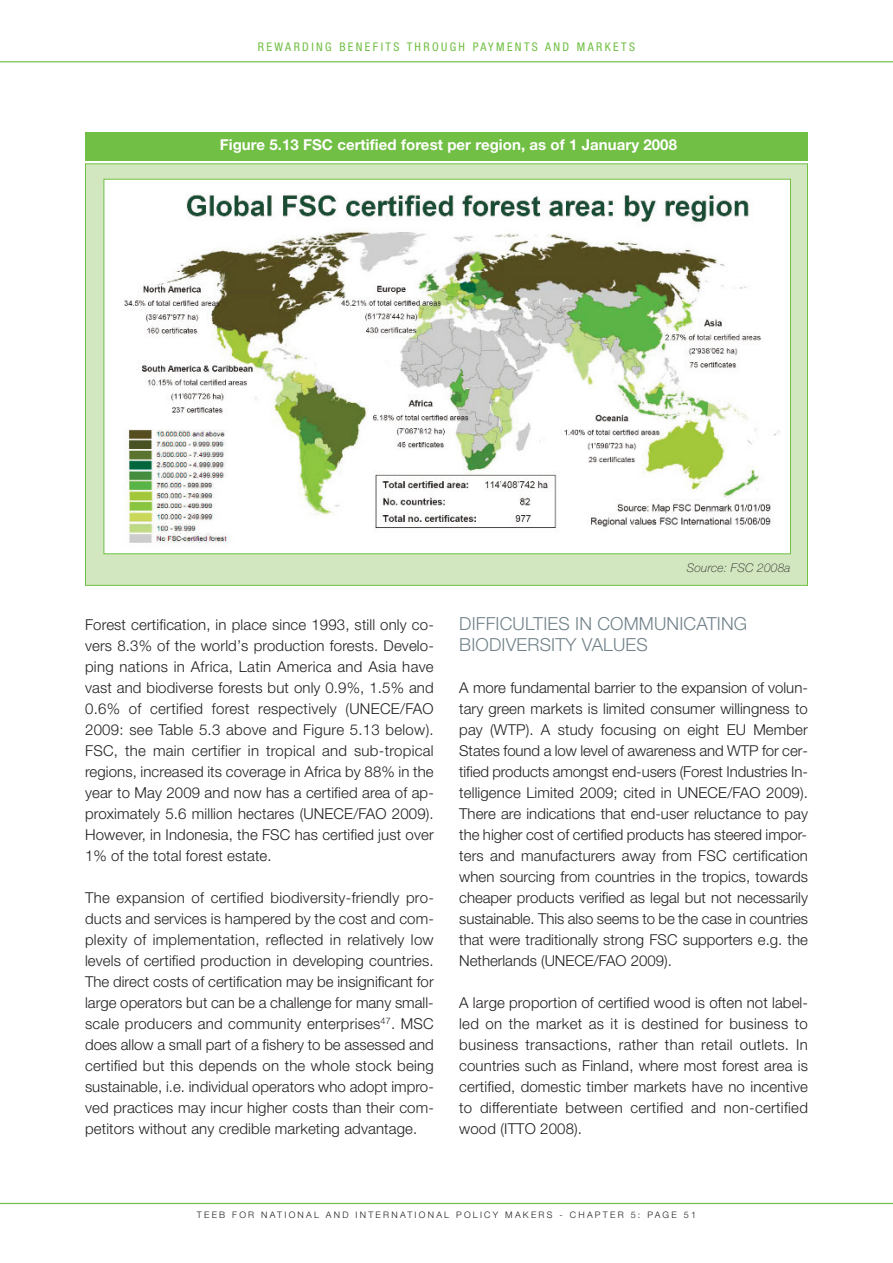
<style>
.page{position:relative;width:893px;height:1263px;background:#fff}
.page>*{position:absolute;margin:0;border:0;box-sizing:border-box;transform-origin:0 0}
.t1{font:300 18px/21px "Helvetica Neue";letter-spacing:.01em;color:#71828a}
.t2{font:300 15px/21px "Helvetica Neue";letter-spacing:.01em;color:#231f20;text-align:justify}
.t3{font:700 15px "Helvetica Neue";letter-spacing:.005em;color:#fff}
.t4{font:condensed 12px "Helvetica Neue";letter-spacing:.2em;color:#71bf44}
.t5{font:italic 100 12px "Helvetica Neue";letter-spacing:.015em;color:#231f20}
.t6{font:300 9px "Helvetica Neue";letter-spacing:.25em;color:#231f20}
</style>
<div class="page">
<hr style="left:0;top:61px;width:893px;height:1px;background:#71bf44">
<hr style="left:0;top:1203px;width:893px;height:1px;background:#71bf44">
<svg style="left:86px;top:164px;width:721px;height:421px;background:#d2e7c1"></svg>
<div style="left:85px;top:132px;width:723px;height:28px;background:#71bf44"></div>
<img style="left:105px;top:181px;width:684px;height:366px">
<p class="t4" style="left:258px;top:43px;width:379px">REWARDING BENEFITS THROUGH PAYMENTS AND MARKETS</p>
<p class="t3" style="left:220px;top:139px;width:459px">Figure 5.13 FSC certified forest per region, as of 1 January 2008</p>
<p class="t5" style="left:687px;top:564px;width:105px">Source: FSC 2008a</p>
<p class="t2" style="left:85px;top:616px;width:350px">Forest certification, in place since 1993, still only co&shy;vers 8.3% of the world’s production forests. Develo&shy;ping nations in Africa, Latin America and Asia have vast and biodiverse forests but only 0.9%, 1.5% and 0.6% of certified forest respectively (UNECE/FAO 2009: see Table 5.3 above and Figure 5.13 below).<br>FSC, the main certifier in tropical and sub-tropical regions, increased its coverage in Africa by 88% in the year to May 2009 and now has a certified area of ap&shy;proximately 5.6 million hectares (UNECE/FAO 2009).<br>However, in Indonesia, the FSC has certified just over 1% of the total forest estate.</p>
<p class="t2" style="left:85px;top:889px;width:350px">The expansion of certified biodiversity-friendly pro&shy;ducts and services is hampered by the cost and com&shy;plexity of implementation, reflected in relatively low levels of certified production in developing countries.<br>The direct costs of certification may be insignificant for large operators but can be a challenge for many small&shy;scale producers and community enterprises<sup>47</sup>. MSC does allow a small part of a fishery to be assessed and certified but this depends on the whole stock being sustainable, i.e. individual operators who adopt impro&shy;ved practices may incur higher costs than their com&shy;petitors without any credible marketing advantage.</p>
<p class="t1" style="left:459px;top:615px;width:289px">DIFFICULTIES IN COMMUNICATING<br>BIODIVERSITY VALUES</p>
<p class="t2" style="left:459px;top:679px;width:350px">A more fundamental barrier to the expansion of volun&shy;tary green markets is limited consumer willingness to pay (WTP). A study focusing on eight EU Member States found a low level of awareness and WTP for cer&shy;tified products amongst end-users (Forest Industries In&shy;telligence Limited 2009; cited in UNECE/FAO 2009).<br>There are indications that end-user reluctance to pay the higher cost of certified products has steered impor&shy;ters and manufacturers away from FSC certification when sourcing from countries in the tropics, towards cheaper products verified as legal but not necessarily sustainable. This also seems to be the case in countries that were traditionally strong FSC supporters e.g. the Netherlands (UNECE/FAO 2009).</p>
<p class="t2" style="left:459px;top:994px;width:350px">A large proportion of certified wood is often not label&shy;led on the market as it is destined for business to business transactions, rather than retail outlets. In countries such as Finland, where most forest area is certified, domestic timber markets have no incentive to differentiate between certified and non-certified wood (ITTO 2008).</p>
<p class="t6" style="left:197px;top:1212px;width:501px">TEEB FOR NATIONAL AND INTERNATIONAL POLICY MAKERS - CHAPTER 5: PAGE 51</p>
</div>
